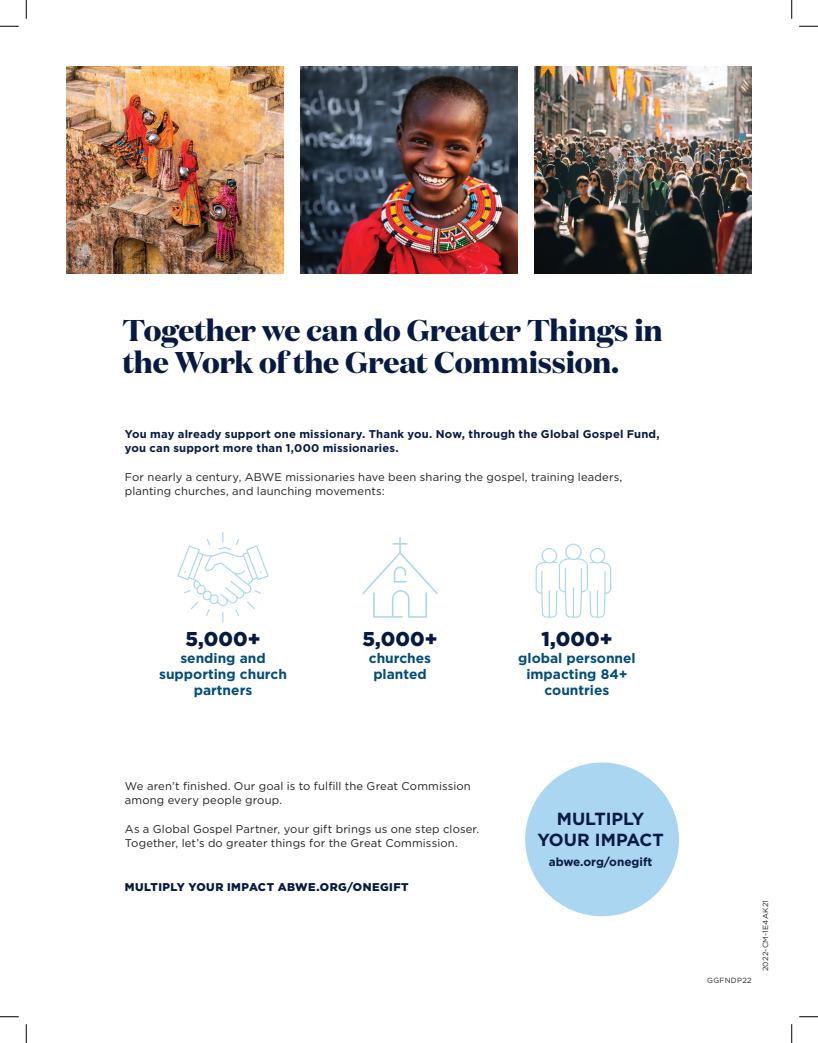
<style>
.page{position:relative;width:818px;height:1043px;background:#fff}
.page>*{position:absolute;margin:0;border:0;box-sizing:border-box;transform-origin:0 0}
.t1{font:700 30px/32.5px "Domaine Display";letter-spacing:-.01em;color:#071a43}
.t2{font:900 20px "Gotham";color:#071a43}
.t3{font:700 17.5px/21.2px "Gotham";color:#071a43;text-align:center}
.t4{font:700 13.75px/16.2px "Gotham";color:#044d7c;text-align:center}
.t5{font:700 11.75px "Gotham";color:#071a43}
.t6{font:11.25px/13.8px "Gotham";letter-spacing:.01em;color:#231f20}
.t7{font:700 11.25px/13.8px "Gotham";letter-spacing:.015em;color:#071a43}
.t8{font:900 11.25px "Gotham";letter-spacing:.04em;color:#071a43}
.t9{font:7.5px "Gotham";letter-spacing:.035em;color:#231f20}
</style>
<div class="page">
<img style="left:66px;top:66px;width:217px;height:208px">
<img style="left:300px;top:66px;width:217px;height:208px">
<img style="left:534px;top:66px;width:217px;height:208px">
<div style="left:525px;top:762px;width:154px;height:154px;background:#aad6f2;border-radius:50%"></div>
<svg style="left:362px;top:536px;width:76px;height:81px"></svg>
<svg style="left:535px;top:543px;width:76px;height:74px"></svg>
<svg style="left:177px;top:532px;width:91px;height:90px"></svg>
<svg style="left:0;top:25px;width:19px;height:2px"></svg>
<svg style="left:799px;top:25px;width:19px;height:2px"></svg>
<svg style="left:0;top:1016px;width:19px;height:1px"></svg>
<svg style="left:799px;top:1016px;width:19px;height:1px"></svg>
<svg style="left:25px;top:0;width:2px;height:19px"></svg>
<svg style="left:25px;top:1024px;width:2px;height:18px"></svg>
<svg style="left:791px;top:0;width:1px;height:19px"></svg>
<svg style="left:791px;top:1024px;width:1px;height:18px"></svg>
<h1 class="t1" style="left:122px;top:313px;width:542px">Together we can do Greater Things in the Work of the Great Commission.</h1>
<p class="t7" style="left:125px;top:427px;width:536px">You may already support one missionary. Thank you. Now, through the Global Gospel Fund, you can support more than 1,000 missionaries.</p>
<p class="t6" style="left:125px;top:469px;width:499px">For nearly a century, ABWE missionaries have been sharing the gospel, training leaders, planting churches, and launching movements:</p>
<h2 class="t2" style="left:185px;top:625px;width:77px">5,000+</h2>
<p class="t4" style="left:159px;top:649px;width:129px">sending and supporting church partners</p>
<h2 class="t2" style="left:362px;top:625px;width:77px">5,000+</h2>
<p class="t4" style="left:369px;top:649px;width:64px">churches planted</p>
<p class="t6" style="left:125px;top:779px;width:347px">We aren’t finished. Our goal is to fulfill the Great Commission among every people group.</p>
<p class="t6" style="left:125px;top:821px;width:356px">As a Global Gospel Partner, your gift brings us one step closer.<br>Together, let’s do greater things for the Great Commission.</p>
<p class="t8" style="left:125px;top:879px;width:285px">MULTIPLY YOUR IMPACT ABWE.ORG/ONEGIFT</p>
<h2 class="t2" style="left:541px;top:625px;width:73px">1,000+</h2>
<p class="t4" style="left:518px;top:649px;width:119px">global personnel impacting 84+ countries</p>
<h3 class="t3" style="left:537px;top:808px;width:128px">MULTIPLY<br>YOUR IMPACT</h3>
<p class="t5" style="left:548px;top:853px;width:105px">abwe.org/onegift</p>
<p class="t9" style="left:707px;top:975px;width:46px">GGFNDP22</p>
<p class="t9" style="left:760px;top:971px;width:73px;rotate:-90deg">2022-CM-1E4AK21</p>
</div>
